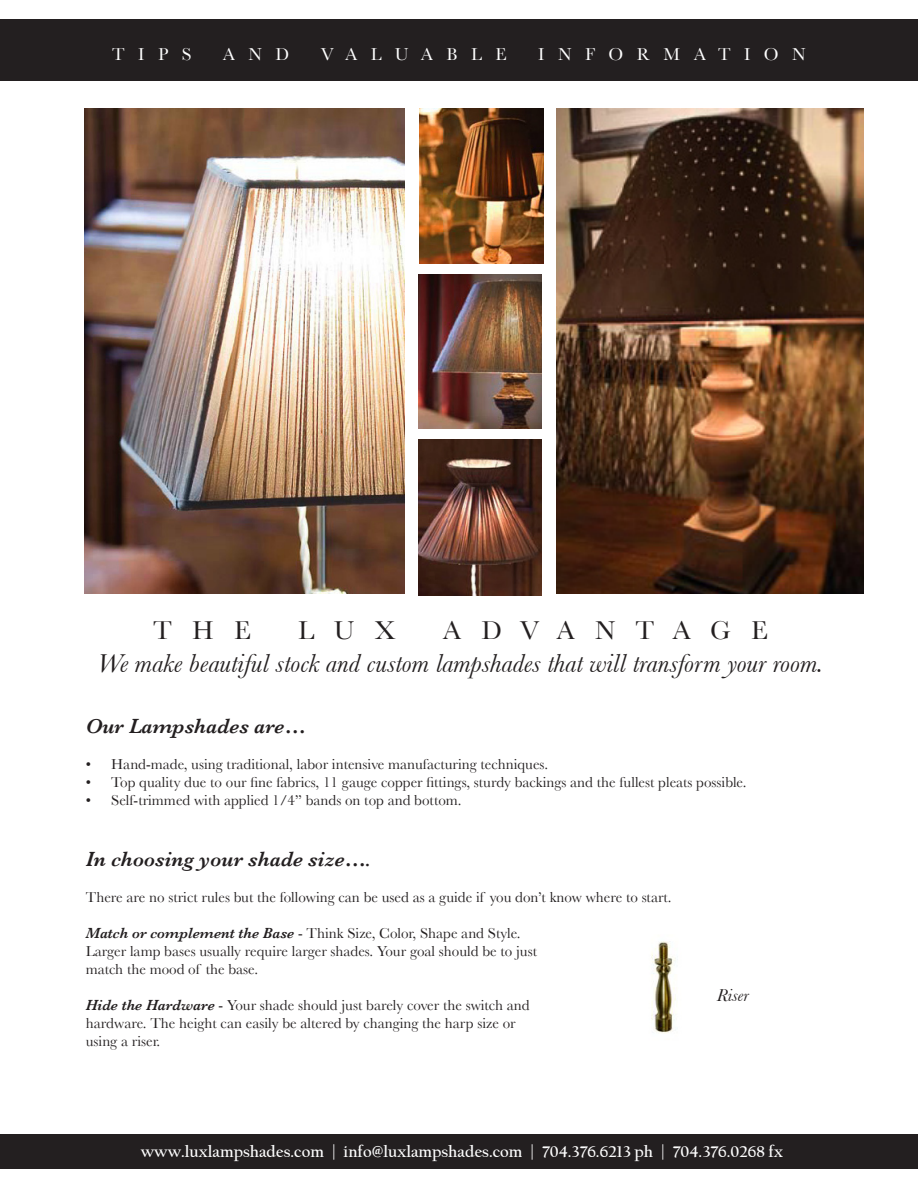
<style>
.page{position:relative;width:918px;height:1188px;background:#fff}
.page>*{position:absolute;margin:0;border:0;box-sizing:border-box;transform-origin:0 0}
.t1{font:italic 27px "Baskerville";color:#231f20}
.t2{font:27px "Baskerville";letter-spacing:.73em;color:#231f20}
.t3{font:27px "Baskerville";letter-spacing:.75em;color:#231f20}
.t4{font:italic 600 21px "Baskerville";color:#231f20}
.t5{font:18px "Baskerville";letter-spacing:.75em;color:#fff}
.t6{font:italic 18px "Baskerville";color:#231f20}
.t7{font:700 16.5px "Californian FB";color:#fff}
.t8{font:15px/18px "Baskerville";color:#231f20}
.s1{font-weight:600;font-style:italic}
</style>
<div class="page">
<img style="left:651px;top:941px;width:25px;height:92px">
<img style="left:419px;top:275px;width:123px;height:154px">
<img style="left:556px;top:108px;width:308px;height:486px">
<img style="left:419px;top:108px;width:124px;height:156px">
<img style="left:84px;top:108px;width:321px;height:486px">
<img style="left:419px;top:440px;width:123px;height:155px">
<div style="left:0;top:1134px;width:918px;height:34px;background:#231f20"></div>
<div style="left:0;top:20px;width:918px;height:61px;background:#231f20"></div>
<p class="t5" style="left:112px;top:44px;width:81px">TIPS</p>
<p class="t5" style="left:223px;top:44px;width:68px">AND</p>
<p class="t5" style="left:321px;top:44px;width:187px">VALUABLE</p>
<p class="t5" style="left:538px;top:44px;width:269px">INFORMATION</p>
<p class="t3" style="left:153px;top:614px;width:99px">THE</p>
<p class="t3" style="left:298px;top:614px;width:99px">LUX</p>
<p class="t2" style="left:443px;top:614px;width:327px">ADVANTAGE</p>
<p class="t1" style="left:97px;top:647px;width:728px">We make beautiful stock and custom lampshades that will transform your room.</p>
<p class="t4" style="left:86px;top:714px;width:221px">Our Lampshades are…</p>
<p class="t8" style="left:86px;top:755px;width:464px">• Hand-made, using traditional, labor intensive manufacturing techniques.</p>
<p class="t8" style="left:86px;top:773px;width:662px">• Top quality due to our fine fabrics, 11 gauge copper fittings, sturdy backings and the fullest pleats possible.</p>
<p class="t8" style="left:86px;top:791px;width:377px">• Self-trimmed with applied 1/4” bands on top and bottom.</p>
<p class="t4" style="left:86px;top:847px;width:287px">In choosing your shade size….</p>
<p class="t8" style="left:86px;top:888px;width:587px">There are no strict rules but the following can be used as a guide if you don’t know where to start.</p>
<p class="t8" style="left:86px;top:924px;width:453px"><span class="s1">Match or complement the Base</span> - Think Size, Color, Shape and Style.<br>Larger lamp bases usually require larger shades. Your goal should be to just match the mood of the base.</p>
<p class="t8" style="left:86px;top:996px;width:445px"><span class="s1">Hide the Hardware</span> - Your shade should just barely cover the switch and hardware. The height can easily be altered by changing the harp size or using a riser.</p>
<p class="t6" style="left:717px;top:984px;width:33px">Riser</p>
<p class="t7" style="left:141px;top:1142px;width:644px">www.luxlampshades.com | info@luxlampshades.com | 704.376.6213 ph | 704.376.0268 fx</p>
</div>
